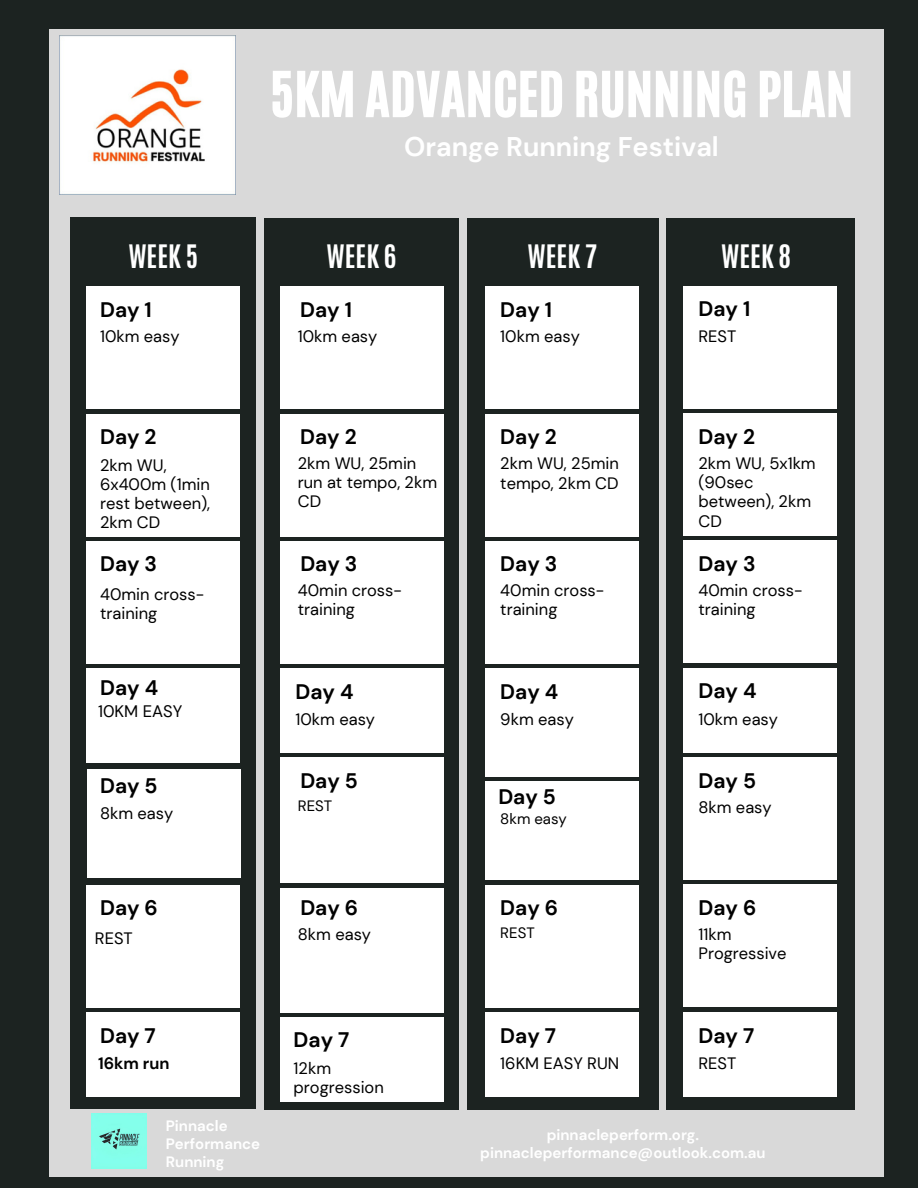
<style>
.page{position:relative;width:918px;height:1188px;background:#1c2321}
.page>*{position:absolute;margin:0;border:0;box-sizing:border-box;transform-origin:0 0}
.t1{font:52.5px "CA Generated";color:#fff}
.t2{font:700 27px "DM Sans";color:#fff}
.t3{font:700 27px "Antonio";color:#fff}
.t4{font:700 21px "DM Sans";color:#000}
.t5{font:16.65px "DM Sans";color:#000}
.t6{font:16.5px/19.2px "DM Sans";color:#000}
.t7{font:700 16.5px "DM Sans";color:#000}
.t8{font:700 15px/18px "DM Sans";color:#fff;text-align:center}
.t9{font:15px "DM Sans";color:#000}
</style>
<div class="page">
<div style="left:49px;top:29px;width:835px;height:1147px;background:#d9d9d9"></div>
<div style="left:70px;top:218px;width:186px;height:891px;background:#1c2321"></div>
<div style="left:264px;top:218px;width:195px;height:891px;background:#1c2321"></div>
<div style="left:467px;top:218px;width:191px;height:891px;background:#1c2321"></div>
<div style="left:666px;top:218px;width:189px;height:891px;background:#1c2321"></div>
<div style="left:86px;top:286px;width:154px;height:123px;background:#fff"></div>
<div style="left:86px;top:414px;width:154px;height:122px;background:#fff"></div>
<div style="left:86px;top:541px;width:154px;height:122px;background:#fff"></div>
<div style="left:86px;top:668px;width:154px;height:95px;background:#fff"></div>
<div style="left:87px;top:770px;width:154px;height:108px;background:#fff"></div>
<div style="left:86px;top:885px;width:154px;height:122px;background:#fff"></div>
<div style="left:86px;top:1013px;width:154px;height:84px;background:#fff"></div>
<div style="left:280px;top:286px;width:163px;height:123px;background:#fff"></div>
<div style="left:485px;top:286px;width:153px;height:123px;background:#fff"></div>
<div style="left:485px;top:414px;width:153px;height:122px;background:#fff"></div>
<div style="left:485px;top:541px;width:153px;height:122px;background:#fff"></div>
<div style="left:485px;top:668px;width:153px;height:108px;background:#fff"></div>
<div style="left:485px;top:782px;width:153px;height:98px;background:#fff"></div>
<div style="left:485px;top:885px;width:153px;height:122px;background:#fff"></div>
<div style="left:485px;top:1013px;width:153px;height:84px;background:#fff"></div>
<div style="left:683px;top:286px;width:154px;height:123px;background:#fff"></div>
<div style="left:683px;top:413px;width:154px;height:123px;background:#fff"></div>
<div style="left:683px;top:541px;width:154px;height:122px;background:#fff"></div>
<div style="left:683px;top:668px;width:154px;height:84px;background:#fff"></div>
<div style="left:683px;top:757px;width:154px;height:123px;background:#fff"></div>
<div style="left:683px;top:885px;width:154px;height:122px;background:#fff"></div>
<div style="left:683px;top:1012px;width:154px;height:85px;background:#fff"></div>
<div style="left:280px;top:414px;width:163px;height:122px;background:#fff"></div>
<div style="left:280px;top:541px;width:163px;height:123px;background:#fff"></div>
<div style="left:280px;top:757px;width:163px;height:126px;background:#fff"></div>
<div style="left:280px;top:889px;width:163px;height:124px;background:#fff"></div>
<div style="left:280px;top:668px;width:163px;height:84px;background:#fff"></div>
<div style="left:280px;top:1017px;width:163px;height:84px;background:#fff"></div>
<img style="left:92px;top:1114px;width:55px;height:55px">
<img style="left:59px;top:35px;width:177px;height:160px">
<p class="t1" style="left:270px;top:57px;width:585px">5KM ADVANCED RUNNING PLAN</p>
<h4 class="t2" style="left:404px;top:129px;width:316px">Orange Running Festival</h4>
<h4 class="t3" style="left:128px;top:237px;width:71px">WEEK 5</h4>
<p class="t3" style="left:327px;top:237px;width:71px">WEEK 6</p>
<h4 class="t3" style="left:528px;top:237px;width:71px">WEEK 7</h4>
<p class="t3" style="left:721px;top:237px;width:71px">WEEK 8</p>
<p class="t4" style="left:100px;top:296px;width:53px">Day 1</p>
<h4 class="t4" style="left:300px;top:296px;width:53px">Day 1</h4>
<p class="t4" style="left:500px;top:296px;width:53px">Day 1</p>
<h4 class="t4" style="left:698px;top:296px;width:53px">Day 1</h4>
<h3 class="t6" style="left:100px;top:327px;width:81px">10km easy</h3>
<h4 class="t6" style="left:298px;top:327px;width:81px">10km easy</h4>
<p class="t6" style="left:500px;top:327px;width:81px">10km easy</p>
<h2 class="t6" style="left:698px;top:327px;width:39px">REST</h2>
<h2 class="t4" style="left:100px;top:423px;width:58px">Day 2</h2>
<h5 class="t4" style="left:300px;top:423px;width:58px">Day 2</h5>
<h5 class="t4" style="left:500px;top:423px;width:58px">Day 2</h5>
<p class="t4" style="left:698px;top:423px;width:58px">Day 2</p>
<h6 class="t6" style="left:100px;top:456px;width:112px">2km WU,<br>6x400m (1min rest between),<br>2km CD</h6>
<h4 class="t6" style="left:298px;top:454px;width:141px">2km WU, 25min run at tempo, 2km<br>CD</h4>
<h4 class="t6" style="left:500px;top:454px;width:120px">2km WU, 25min tempo, 2km CD</h4>
<h4 class="t6" style="left:698px;top:454px;width:119px">2km WU, 5x1km (90sec between), 2km<br>CD</h4>
<h4 class="t4" style="left:100px;top:550px;width:59px">Day 3</h4>
<p class="t4" style="left:300px;top:550px;width:59px">Day 3</p>
<p class="t4" style="left:500px;top:550px;width:59px">Day 3</p>
<p class="t4" style="left:698px;top:550px;width:59px">Day 3</p>
<h5 class="t6" style="left:100px;top:584px;width:105px">40min cross&shy;training</h5>
<h4 class="t6" style="left:298px;top:581px;width:105px">40min cross&shy;training</h4>
<h4 class="t6" style="left:500px;top:581px;width:105px">40min cross&shy;training</h4>
<h4 class="t6" style="left:698px;top:581px;width:105px">40min cross&shy;training</h4>
<h4 class="t4" style="left:100px;top:674px;width:60px">Day 4</h4>
<p class="t5" style="left:98px;top:701px;width:86px">10KM EASY</p>
<h4 class="t4" style="left:296px;top:678px;width:60px">Day 4</h4>
<h2 class="t6" style="left:296px;top:710px;width:81px">10km easy</h2>
<h5 class="t4" style="left:500px;top:678px;width:60px">Day 4</h5>
<h4 class="t6" style="left:500px;top:710px;width:75px">9km easy</h4>
<p class="t4" style="left:698px;top:677px;width:60px">Day 4</p>
<h4 class="t6" style="left:698px;top:709px;width:81px">10km easy</h4>
<p class="t4" style="left:100px;top:772px;width:59px">Day 5</p>
<h4 class="t6" style="left:100px;top:804px;width:75px">8km easy</h4>
<p class="t4" style="left:300px;top:767px;width:59px">Day 5</p>
<h4 class="t9" style="left:298px;top:796px;width:36px">REST</h4>
<h6 class="t4" style="left:498px;top:784px;width:59px">Day 5</h6>
<h4 class="t9" style="left:500px;top:809px;width:68px">8km easy</h4>
<p class="t4" style="left:698px;top:767px;width:59px">Day 5</p>
<h4 class="t6" style="left:698px;top:798px;width:75px">8km easy</h4>
<h4 class="t4" style="left:100px;top:894px;width:59px">Day 6</h4>
<p class="t4" style="left:300px;top:894px;width:59px">Day 6</p>
<p class="t4" style="left:500px;top:894px;width:59px">Day 6</p>
<h2 class="t4" style="left:698px;top:894px;width:59px">Day 6</h2>
<p class="t6" style="left:95px;top:929px;width:39px">REST</p>
<h4 class="t6" style="left:298px;top:925px;width:75px">8km easy</h4>
<h4 class="t9" style="left:500px;top:923px;width:36px">REST</h4>
<h5 class="t6" style="left:698px;top:925px;width:90px">11km<br>Progressive</h5>
<p class="t4" style="left:100px;top:1022px;width:57px">Day 7</p>
<p class="t4" style="left:294px;top:1026px;width:57px">Day 7</p>
<h5 class="t4" style="left:500px;top:1022px;width:57px">Day 7</h5>
<h5 class="t4" style="left:698px;top:1022px;width:57px">Day 7</h5>
<h6 class="t7" style="left:98px;top:1053px;width:73px">16km run</h6>
<h4 class="t6" style="left:294px;top:1058px;width:92px">12km progression</h4>
<h4 class="t6" style="left:500px;top:1054px;width:120px">16KM EASY RUN</h4>
<h4 class="t6" style="left:698px;top:1054px;width:39px">REST</h4>
<p class="t8" style="left:166px;top:1117px;width:96px;text-align:left">Pinnacle<br>Performance<br>Running</p>
<h4 class="t8" style="left:480px;top:1126px;width:287px">pinnacleperform.org. pinnacleperformance@outlook.com.au</h4>
</div>
